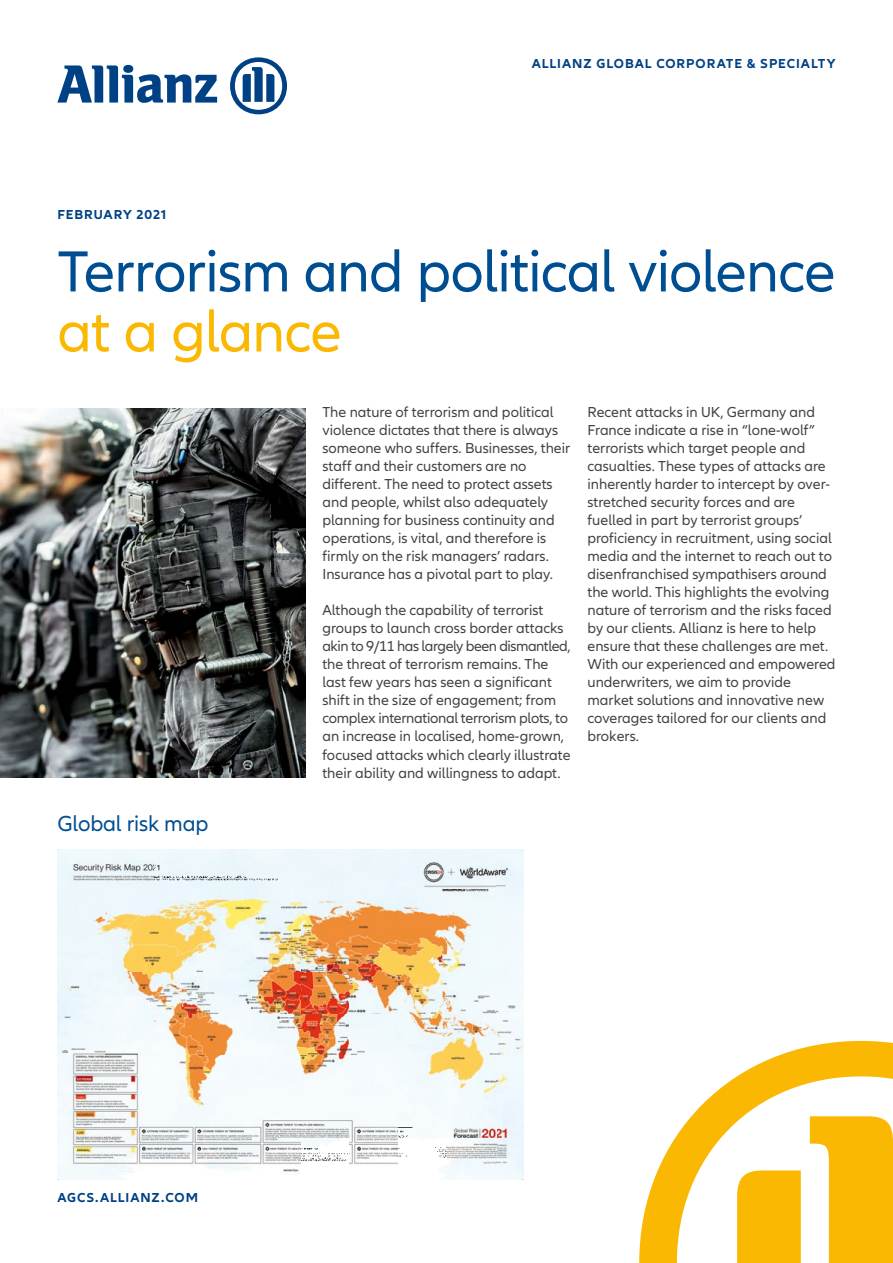
<style>
.page{position:relative;width:893px;height:1263px;background:#fff}
.page>*{position:absolute;margin:0;border:0;box-sizing:border-box;transform-origin:0 0}
.Headline_40pt{font:60px/60px "Allianz Neo";letter-spacing:-.015em;color:#004e92}
.Intro_15pt{font:22.5px "Allianz Neo";letter-spacing:-.01em;color:#004e92}
.Copy{font:15px/18px "Allianz Neo";color:#434345}
.CAPS_9pt{font:700 13.5px "Allianz Neo";letter-spacing:.07em;color:#004185}
.s1{color:#fab803}
</style>
<div class="page">
<img style="left:57px;top:849px;width:467px;height:330px">
<svg style="left:639px;top:1041px;width:254px;height:222px"></svg>
<svg style="left:810px;top:1116px;width:83px;height:147px"></svg>
<div style="left:737px;top:1170px;width:64px;height:93px;background:#fab803"></div>
<svg style="left:57px;top:65px;width:160px;height:38px"></svg>
<svg style="left:230px;top:57px;width:57px;height:57px"></svg>
<img style="left:0;top:408px;width:305px;height:369px">
<p class="CAPS_9pt" style="left:532px;top:55px;width:305px">ALLIANZ GLOBAL CORPORATE &amp; SPECIALTY</p>
<p class="CAPS_9pt" style="left:57px;top:207px;width:111px">FEBRUARY 2021</p>
<p class="Headline_40pt" style="left:57px;top:243px;width:780px">Terrorism and political violence <span class="s1">at a glance</span></p>
<p class="Intro_15pt" style="left:57px;top:810px;width:152px">Global risk map</p>
<p class="Copy" style="left:322px;top:404px;width:249px">The nature of terrorism and political violence dictates that there is always someone who suffers. Businesses, their staff and their customers are no different. The need to protect assets and people, whilst also adequately planning for business continuity and operations, is vital, and therefore is firmly on the risk managers’ radars.<br>Insurance has a pivotal part to play.</p>
<p class="Copy" style="left:322px;top:602px;width:250px">Although the capability of terrorist groups to launch cross border attacks akin to 9/11 has largely been dismantled, the threat of terrorism remains. The last few years has seen a significant shift in the size of engagement; from complex international terrorism plots, to an increase in localised, home-grown, focused attacks which clearly illustrate their ability and willingness to adapt.</p>
<p class="Copy" style="left:587px;top:404px;width:250px">Recent attacks in UK, Germany and France indicate a rise in “lone-wolf” terrorists which target people and casualties. These types of attacks are inherently harder to intercept by over&shy;stretched security forces and are fuelled in part by terrorist groups’ proficiency in recruitment, using social media and the internet to reach out to disenfranchised sympathisers around the world. This highlights the evolving nature of terrorism and the risks faced by our clients. Allianz is here to help ensure that these challenges are met.<br>With our experienced and empowered underwriters, we aim to provide market solutions and innovative new coverages tailored for our clients and brokers.</p>
<p class="CAPS_9pt" style="left:57px;top:1189px;width:142px">AGCS.ALLIANZ.COM</p>
</div>
